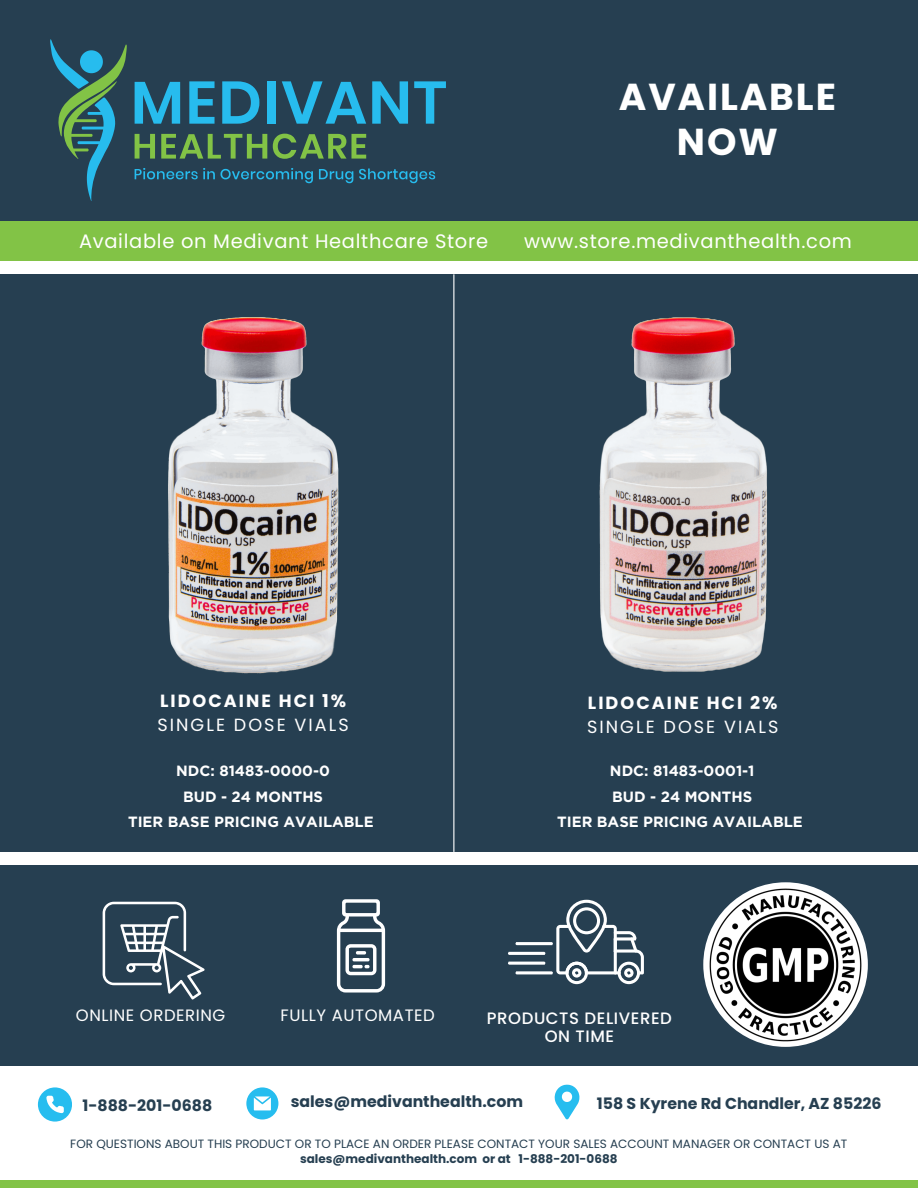
<style>
.page{position:relative;width:918px;height:1188px;background:#fff}
.page>*{position:absolute;margin:0;border:0;box-sizing:border-box;transform-origin:0 0}
.t1{font:700 37.5px/45px "Poppins";letter-spacing:.05em;color:#fff;text-align:center}
.t2{font:19.5px "Poppins";letter-spacing:.035em;color:#fff}
.t3{font:17.7px/23.7px "Poppins";letter-spacing:.115em;color:#fff}
.t4{font:16.5px "Poppins";letter-spacing:.035em;color:#fff}
.t5{font:500 16.5px/18px "Poppins";letter-spacing:.035em;color:#fff;text-align:center}
.t6{font:700 15.75px "Poppins";color:#263f51}
.t7{font:700 14.85px "Gotham";color:#fff}
.t8{font:12px/15px "Poppins";color:#263f51;text-align:center}
.s1{font-weight:700}
</style>
<div class="page">
<div style="left:0;top:0;width:918px;height:240px;background:#263f51"></div>
<div style="left:0;top:1180px;width:918px;height:8px;background:#82c346"></div>
<svg style="left:555px;top:1085px;width:24px;height:34px"></svg>
<svg style="left:38px;top:1087px;width:34px;height:34px"></svg>
<svg style="left:246px;top:1087px;width:32px;height:33px"></svg>
<svg style="left:50px;top:39px;width:77px;height:162px"></svg>
<svg style="left:135px;top:82px;width:45px;height:42px"></svg>
<svg style="left:189px;top:81px;width:26px;height:43px"></svg>
<svg style="left:222px;top:81px;width:37px;height:43px"></svg>
<div style="left:267px;top:81px;width:9px;height:43px;background:#27bcee"></div>
<svg style="left:282px;top:81px;width:84px;height:43px"></svg>
<svg style="left:372px;top:81px;width:36px;height:43px"></svg>
<svg style="left:414px;top:81px;width:32px;height:43px"></svg>
<svg style="left:135px;top:134px;width:20px;height:25px"></svg>
<svg style="left:161px;top:134px;width:106px;height:25px"></svg>
<svg style="left:273px;top:134px;width:93px;height:25px"></svg>
<svg style="left:135px;top:168px;width:178px;height:15px"></svg>
<svg style="left:319px;top:169px;width:34px;height:14px"></svg>
<svg style="left:359px;top:169px;width:76px;height:14px"></svg>
<div style="left:0;top:221px;width:918px;height:40px;background:#82c346"></div>
<div style="left:0;top:274px;width:918px;height:578px;background:#263f51"></div>
<div style="left:0;top:865px;width:918px;height:201px;background:#263f51"></div>
<svg style="left:337px;top:899px;width:48px;height:94px"></svg>
<svg style="left:508px;top:900px;width:136px;height:84px"></svg>
<div style="left:703px;top:882px;width:165px;height:165px;background:#fff;border-radius:50%"></div>
<img style="left:708px;top:887px;width:156px;height:156px">
<hr style="left:453px;top:274px;width:1px;height:578px;background:#fff">
<svg style="left:103px;top:902px;width:102px;height:98px"></svg>
<img style="left:168px;top:317px;width:171px;height:357px">
<img style="left:599px;top:317px;width:169px;height:355px">
<p class="t1" style="left:619px;top:74px;width:219px">AVAILABLE<br>NOW</p>
<p class="t2" style="left:79px;top:228px;width:411px">Available on Medivant Healthcare Store</p>
<p class="t2" style="left:524px;top:228px;width:329px">www.store.medivanthealth.com</p>
<h2 class="t3" style="left:157px;top:689px;width:193px"><span class="s1">LIDOCAINE HCI 1%<br></span>SINGLE DOSE VIALS</h2>
<p class="t7" style="left:176px;top:761px;width:155px">NDC: 81483-0000-0</p>
<p class="t7" style="left:183px;top:787px;width:141px">BUD - 24 MONTHS</p>
<p class="t7" style="left:128px;top:813px;width:247px">TIER BASE PRICING AVAILABLE</p>
<p class="t3" style="left:587px;top:691px;width:193px"><span class="s1">LIDOCAINE HCI 2%<br></span>SINGLE DOSE VIALS</p>
<p class="t7" style="left:610px;top:761px;width:146px">NDC: 81483-0001-1</p>
<h5 class="t7" style="left:612px;top:787px;width:141px">BUD - 24 MONTHS</h5>
<h5 class="t7" style="left:557px;top:813px;width:247px">TIER BASE PRICING AVAILABLE</h5>
<p class="t4" style="left:76px;top:1004px;width:151px">ONLINE ORDERING</p>
<p class="t4" style="left:281px;top:1004px;width:156px">FULLY AUTOMATED</p>
<h6 class="t5" style="left:487px;top:1009px;width:187px">PRODUCTS DELIVERED<br>ON TIME</h6>
<p class="t6" style="left:82px;top:1095px;width:131px">1-888-201-0688</p>
<h3 class="t6" style="left:291px;top:1091px;width:234px">sales@medivanthealth.com</h3>
<h1 class="t6" style="left:597px;top:1093px;width:286px">158 S Kyrene Rd Chandler, AZ 85226</h1>
<h4 class="t8" style="left:70px;top:1137px;width:778px">FOR QUESTIONS ABOUT THIS PRODUCT OR TO PLACE AN ORDER PLEASE CONTACT YOUR SALES ACCOUNT MANAGER OR CONTACT US AT <span class="s1">sales@medivanthealth.com or at 1-888-201-0688</span></h4>
</div>
